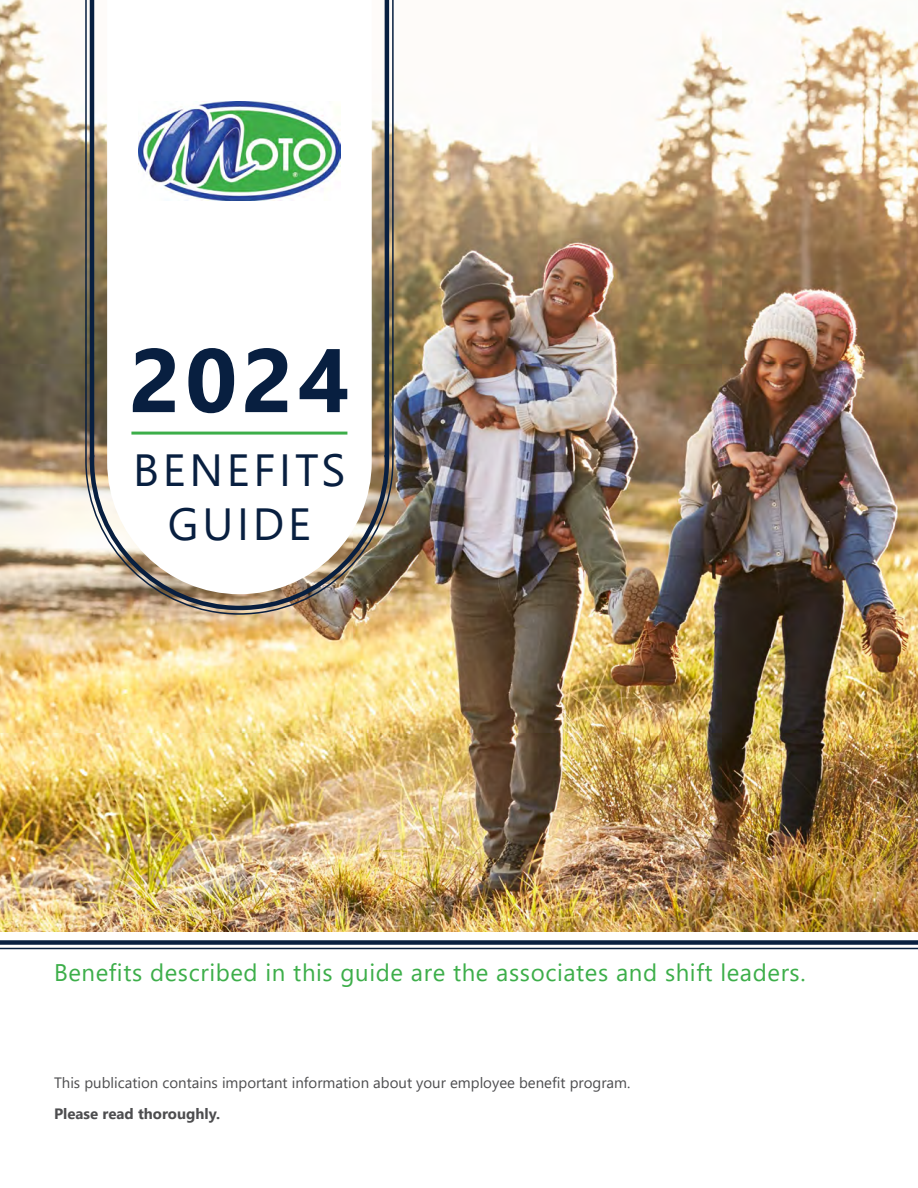
<style>
.page{position:relative;width:918px;height:1188px;background:#fff}
.page>*{position:absolute;margin:0;border:0;box-sizing:border-box;transform-origin:0 0}
.t1{font:700 90px "Segoe UI";color:#081f40}
.t2{font:45px/54px "Segoe UI";letter-spacing:.085em;color:#081f40;text-align:center}
.t3{font:24px "Segoe UI";letter-spacing:.025em;color:#3cae49}
.t4{font:15px "Segoe UI";color:#4d4d4f}
.t5{font:700 15px "Segoe UI";color:#4d4d4f}
</style>
<div class="page">
<img style="left:0;top:0;width:918px;height:932px">
<img style="left:84px;top:0;width:310px;height:615px">
<svg style="left:87px;top:0;width:304px;height:612px"></svg>
<div style="left:0;top:940px;width:918px;height:5px;background:#081f40"></div>
<hr style="left:0;top:948px;width:918px;height:1px;background:#081f40">
<hr style="left:131px;top:432px;width:216px;height:3px;background:#3cae49">
<img style="left:139px;top:102px;width:201px;height:99px">
<h1 class="t1" style="left:129px;top:295px;width:222px">2024</h1>
<h2 class="t2" style="left:133px;top:439px;width:214px">BENEFITS<br>GUIDE</h2>
<h3 class="t3" style="left:54px;top:950px;width:753px">Benefits described in this guide are the associates and shift leaders.</h3>
<p class="t4" style="left:54px;top:1068px;width:578px">This publication contains important information about your employee benefit program.</p>
<p class="t5" style="left:54px;top:1100px;width:168px">Please read thoroughly.</p>
</div>
